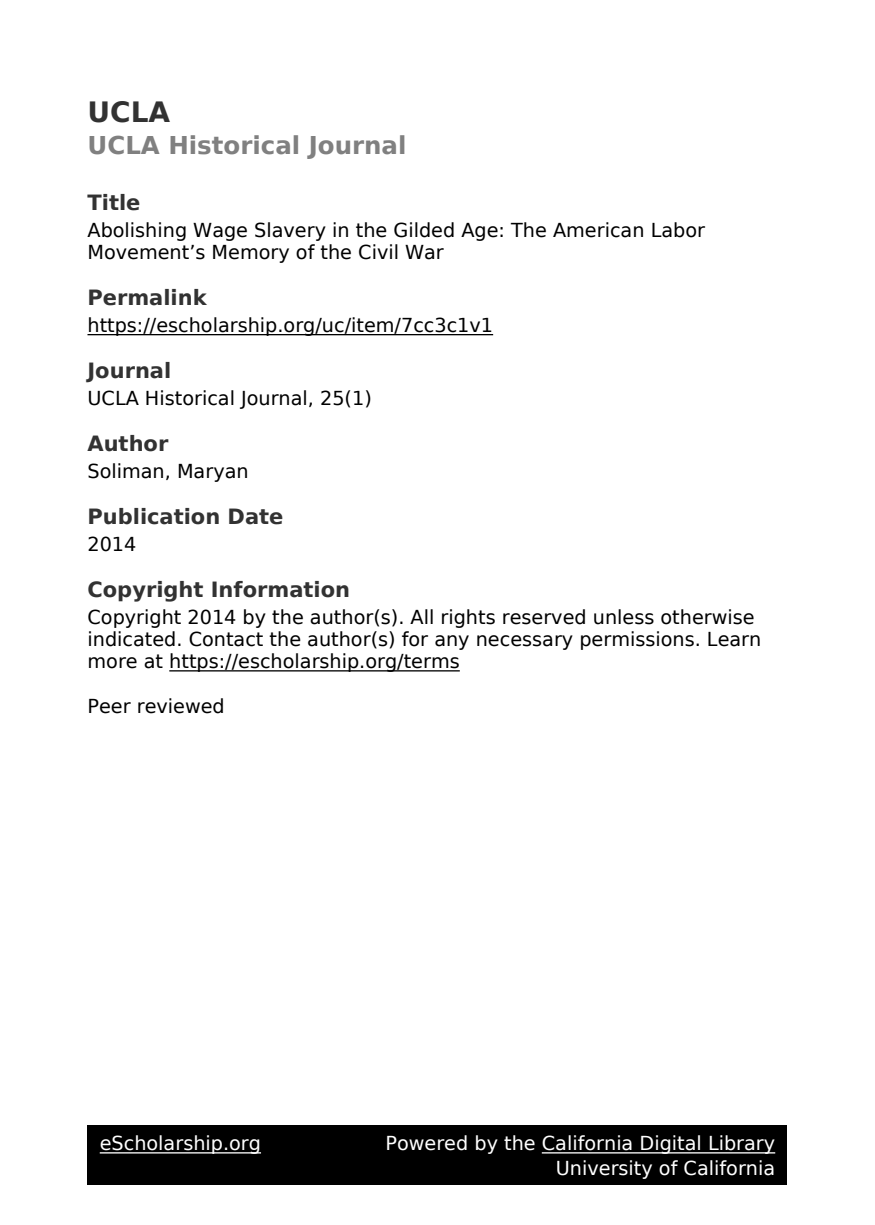
<style>
.page{position:relative;width:875px;height:1225px;background:#fff}
.page>*{position:absolute;margin:0;border:0;box-sizing:border-box;transform-origin:0 0}
.t1{font:700 28px "DejaVu Sans";color:#323232}
.t2{font:700 24.5px "DejaVu Sans";color:#808080}
.t3{font:700 21px "DejaVu Sans";color:#323232}
.t4{font:19.25px/22.4px "DejaVu Sans";color:#000}
.t5{font:19.25px/24.5px "DejaVu Sans";color:#fff;text-align:right}
</style>
<div class="page">
<hr style="left:88px;top:334px;width:405px;height:1px;background:#000">
<hr style="left:169px;top:670px;width:291px;height:2px;background:#000">
<div style="left:88px;top:1125px;width:700px;height:60px;background:#000"></div>
<hr style="left:100px;top:1152px;width:161px;height:2px;background:#fff">
<hr style="left:542px;top:1152px;width:233px;height:2px;background:#fff">
<h1 class="t1" style="left:88px;top:101px;width:84px">UCLA</h1>
<p class="t2" style="left:88px;top:136px;width:321px">UCLA Historical Journal</p>
<p class="t3" style="left:88px;top:194px;width:54px">Title</p>
<p class="t4" style="left:88px;top:221px;width:619px">Abolishing Wage Slavery in the Gilded Age: The American Labor<br>Movement’s Memory of the Civil War</p>
<p class="t3" style="left:88px;top:289px;width:121px">Permalink</p>
<p class="t4" style="left:88px;top:316px;width:407px">https://escholarship.org/uc/item/7cc3c1v1</p>
<p class="t3" style="left:88px;top:362px;width:85px">Journal</p>
<p class="t4" style="left:88px;top:389px;width:286px">UCLA Historical Journal, 25(1)</p>
<p class="t3" style="left:88px;top:435px;width:82px">Author</p>
<p class="t4" style="left:88px;top:462px;width:163px">Soliman, Maryan</p>
<p class="t3" style="left:88px;top:508px;width:198px">Publication Date</p>
<p class="t4" style="left:88px;top:535px;width:50px">2014</p>
<p class="t3" style="left:88px;top:581px;width:264px">Copyright Information</p>
<p class="t4" style="left:88px;top:607px;width:675px">Copyright 2014 by the author(s). All rights reserved unless otherwise indicated. Contact the author(s) for any necessary permissions. Learn more at https://escholarship.org/terms</p>
<p class="t4" style="left:88px;top:697px;width:139px">Peer reviewed</p>
<p class="t5" style="left:100px;top:1133px;width:163px">eScholarship.org</p>
<p class="t5" style="left:385px;top:1133px;width:391px">Powered by the California Digital Library<br>University of California</p>
</div>
